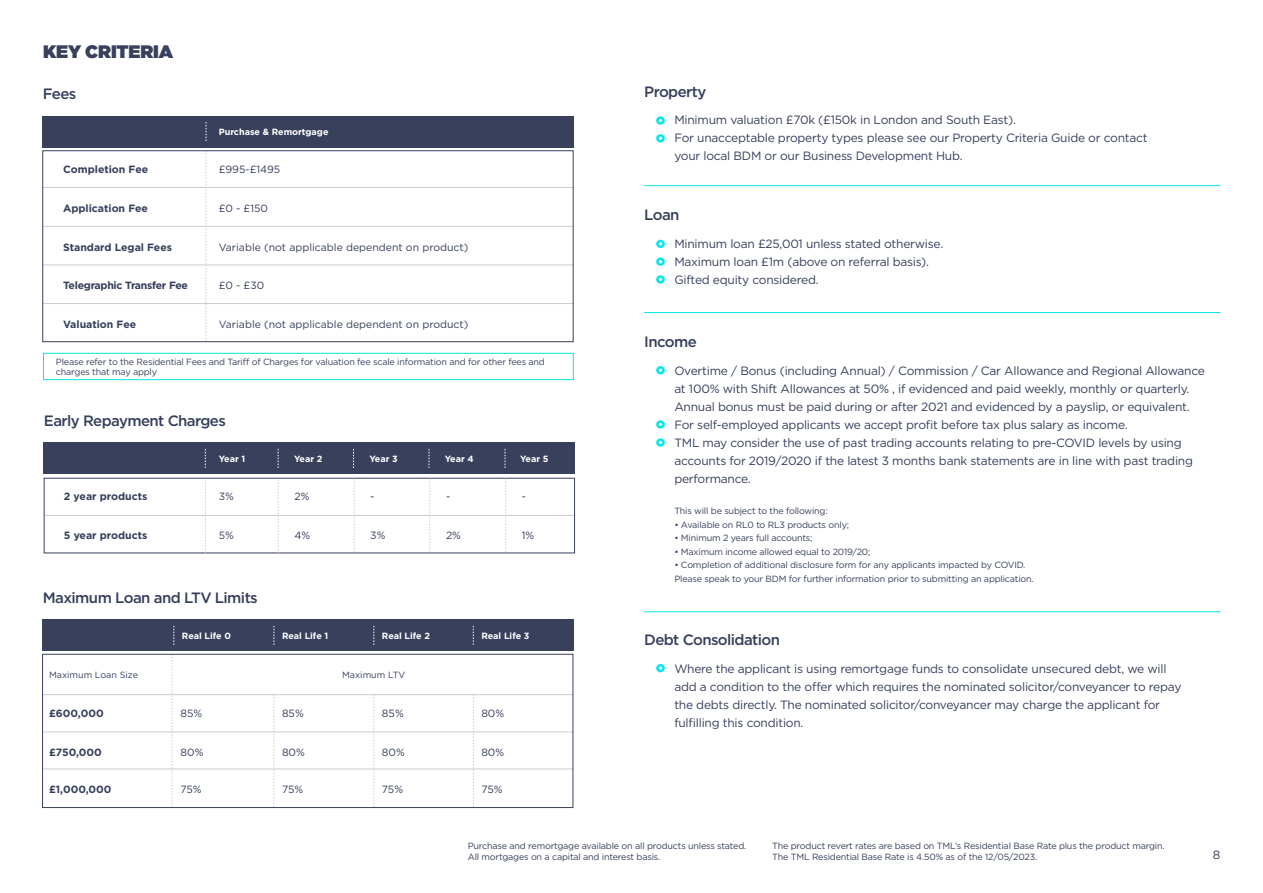
<style>
.page{position:relative;width:1263px;height:893px;background:#fff}
.page>*{position:absolute;margin:0;border:0;box-sizing:border-box;transform-origin:0 0}
.t1{font:18px "Gotham Ultra";letter-spacing:-.005em;color:#38405c}
.t2{font:500 15px "Gotham";letter-spacing:-.04em;color:#353f5b}
.t3{font:12px/18px "Gotham";letter-spacing:-.02em;color:#353f5b}
.t4{font:10.5px "Gotham";color:#353f5b}
.t5{font:700 10.5px "Gotham";color:#353f5b}
.t6{font:700 10.5px "Gotham";letter-spacing:-.025em;color:#353f5b}
.t7{font:9px/10.5px "Gotham";letter-spacing:-.02em;color:#353f5b}
.t8{font:9px/10.5px "Gotham";letter-spacing:-.02em;color:#38405c}
.t9{font:700 9px "Gotham";color:#fff}
.t10{font:9px "Gotham";color:#353f5b}
</style>
<div class="page">
<svg style="left:206px;top:153px;width:1px;height:186px"></svg>
<hr style="left:43px;top:187px;width:531px;height:1px;background:#cdcccc">
<hr style="left:43px;top:226px;width:531px;height:1px;background:#cdcccc">
<hr style="left:43px;top:265px;width:531px;height:1px;background:#cdcccc">
<hr style="left:43px;top:303px;width:531px;height:1px;background:#cdcccc">
<div style="left:43px;top:353px;width:530px;height:27px;border:1px solid #00e7ed"></div>
<div style="left:43px;top:151px;width:530px;height:191px;border:1px solid #38405c"></div>
<hr style="left:45px;top:515px;width:530px;height:1px;background:#cdcccc">
<div style="left:44px;top:478px;width:531px;height:75px;border:1px solid #38405c"></div>
<svg style="left:172px;top:657px;width:1px;height:147px"></svg>
<svg style="left:473px;top:695px;width:1px;height:110px"></svg>
<svg style="left:373px;top:695px;width:1px;height:109px"></svg>
<svg style="left:274px;top:695px;width:1px;height:109px"></svg>
<svg style="left:205px;top:480px;width:1px;height:73px"></svg>
<svg style="left:429px;top:478px;width:1px;height:74px"></svg>
<svg style="left:354px;top:478px;width:1px;height:74px"></svg>
<svg style="left:505px;top:478px;width:1px;height:74px"></svg>
<svg style="left:278px;top:480px;width:1px;height:73px"></svg>
<svg style="left:656px;top:240px;width:9px;height:8px"></svg>
<svg style="left:656px;top:664px;width:9px;height:8px"></svg>
<svg style="left:656px;top:116px;width:9px;height:9px"></svg>
<svg style="left:656px;top:257px;width:9px;height:9px"></svg>
<svg style="left:656px;top:134px;width:9px;height:8px"></svg>
<svg style="left:656px;top:275px;width:9px;height:9px"></svg>
<svg style="left:656px;top:366px;width:9px;height:8px"></svg>
<svg style="left:656px;top:420px;width:9px;height:9px"></svg>
<svg style="left:656px;top:438px;width:9px;height:9px"></svg>
<hr style="left:644px;top:185px;width:576px;height:1px;background:#00e7ed">
<hr style="left:644px;top:611px;width:576px;height:1px;background:#00e7ed">
<hr style="left:644px;top:312px;width:576px;height:1px;background:#00e7ed">
<div style="left:42px;top:116px;width:532px;height:32px;background:#38405c"></div>
<svg style="left:206px;top:122px;width:1px;height:19px"></svg>
<div style="left:43px;top:442px;width:532px;height:32px;background:#38405c"></div>
<svg style="left:278px;top:449px;width:1px;height:19px"></svg>
<svg style="left:353px;top:449px;width:1px;height:19px"></svg>
<svg style="left:429px;top:449px;width:1px;height:19px"></svg>
<svg style="left:505px;top:449px;width:1px;height:19px"></svg>
<svg style="left:205px;top:449px;width:1px;height:19px"></svg>
<div style="left:42px;top:619px;width:532px;height:32px;background:#38405c"></div>
<svg style="left:173px;top:626px;width:1px;height:19px"></svg>
<svg style="left:274px;top:626px;width:1px;height:19px"></svg>
<svg style="left:373px;top:626px;width:1px;height:19px"></svg>
<svg style="left:473px;top:626px;width:1px;height:19px"></svg>
<hr style="left:43px;top:732px;width:531px;height:1px;background:#cdcccc">
<hr style="left:43px;top:694px;width:531px;height:1px;background:#cdcccc">
<hr style="left:43px;top:769px;width:531px;height:1px;background:#cdcccc">
<div style="left:42px;top:654px;width:531px;height:154px;border:1px solid #38405c"></div>
<h1 class="t1" style="left:43px;top:41px;width:132px">KEY CRITERIA</h1>
<p class="t2" style="left:43px;top:84px;width:35px">Fees</p>
<p class="t9" style="left:219px;top:126px;width:111px">Purchase &amp; Remortgage</p>
<p class="t5" style="left:63px;top:163px;width:87px">Completion Fee</p>
<p class="t4" style="left:219px;top:163px;width:63px">£995-£1495</p>
<p class="t5" style="left:63px;top:201px;width:86px">Application Fee</p>
<p class="t4" style="left:219px;top:202px;width:51px">£0 - £150</p>
<p class="t5" style="left:63px;top:240px;width:110px">Standard Legal Fees</p>
<p class="t4" style="left:219px;top:240px;width:251px">Variable (not applicable dependent on product)</p>
<p class="t6" style="left:63px;top:279px;width:126px">Telegraphic Transfer Fee</p>
<p class="t4" style="left:219px;top:279px;width:47px">£0 - £30</p>
<p class="t5" style="left:63px;top:317px;width:75px">Valuation Fee</p>
<p class="t4" style="left:219px;top:318px;width:251px">Variable (not applicable dependent on product)</p>
<p class="t8" style="left:56px;top:356px;width:490px">Please refer to the Residential Fees and Tariff of Charges for valuation fee scale information and for other fees and charges that may apply</p>
<p class="t2" style="left:44px;top:411px;width:183px">Early Repayment Charges</p>
<p class="t5" style="left:64px;top:489px;width:85px">2 year products</p>
<p class="t5" style="left:64px;top:528px;width:85px">5 year products</p>
<p class="t9" style="left:219px;top:453px;width:28px">Year 1</p>
<p class="t9" style="left:294px;top:453px;width:30px">Year 2</p>
<p class="t9" style="left:369px;top:453px;width:30px">Year 3</p>
<p class="t9" style="left:445px;top:453px;width:30px">Year 4</p>
<p class="t9" style="left:520px;top:453px;width:30px">Year 5</p>
<p class="t4" style="left:219px;top:490px;width:17px">3%</p>
<p class="t4" style="left:219px;top:529px;width:17px">5%</p>
<p class="t4" style="left:294px;top:490px;width:17px">2%</p>
<p class="t4" style="left:294px;top:529px;width:17px">4%</p>
<p class="t4" style="left:370px;top:490px;width:6px">-</p>
<p class="t4" style="left:370px;top:529px;width:17px">3%</p>
<p class="t4" style="left:446px;top:490px;width:6px">-</p>
<p class="t4" style="left:446px;top:529px;width:17px">2%</p>
<p class="t4" style="left:522px;top:490px;width:6px">-</p>
<p class="t4" style="left:522px;top:529px;width:14px">1%</p>
<p class="t2" style="left:43px;top:587px;width:216px">Maximum Loan and LTV Limits</p>
<p class="t9" style="left:182px;top:630px;width:51px">Real Life 0</p>
<p class="t9" style="left:282px;top:630px;width:48px">Real Life 1</p>
<p class="t9" style="left:382px;top:630px;width:50px">Real Life 2</p>
<p class="t9" style="left:481px;top:630px;width:50px">Real Life 3</p>
<p class="t10" style="left:49px;top:669px;width:90px">Maximum Loan Size</p>
<p class="t10" style="left:342px;top:669px;width:65px">Maximum LTV</p>
<p class="t5" style="left:49px;top:706px;width:56px">£600,000</p>
<p class="t5" style="left:49px;top:745px;width:54px">£750,000</p>
<p class="t5" style="left:49px;top:782px;width:64px">£1,000,000</p>
<p class="t4" style="left:181px;top:707px;width:23px">85%</p>
<p class="t4" style="left:181px;top:746px;width:24px">80%</p>
<p class="t4" style="left:181px;top:782px;width:23px">75%</p>
<p class="t4" style="left:282px;top:707px;width:23px">85%</p>
<p class="t4" style="left:282px;top:746px;width:24px">80%</p>
<p class="t4" style="left:282px;top:782px;width:23px">75%</p>
<p class="t4" style="left:382px;top:707px;width:23px">85%</p>
<p class="t4" style="left:382px;top:746px;width:24px">80%</p>
<p class="t4" style="left:382px;top:782px;width:23px">75%</p>
<p class="t4" style="left:481px;top:707px;width:24px">80%</p>
<p class="t4" style="left:481px;top:746px;width:24px">80%</p>
<p class="t4" style="left:481px;top:782px;width:23px">75%</p>
<p class="t2" style="left:644px;top:82px;width:64px">Property</p>
<p class="t3" style="left:674px;top:111px;width:475px">Minimum valuation £70k (£150k in London and South East).<br>For unacceptable property types please see our Property Criteria Guide or contact your local BDM or our Business Development Hub.</p>
<p class="t2" style="left:644px;top:205px;width:37px">Loan</p>
<p class="t3" style="left:674px;top:234px;width:270px">Minimum loan £25,001 unless stated otherwise.<br>Maximum loan £1m (above on referral basis).<br>Gifted equity considered.</p>
<p class="t2" style="left:644px;top:332px;width:54px">Income</p>
<p class="t3" style="left:674px;top:361px;width:532px">Overtime / Bonus (including Annual) / Commission / Car Allowance and Regional Allowance at 100% with Shift Allowances at 50% , if evidenced and paid weekly, monthly or quarterly.<br>Annual bonus must be paid during or after 2021 and evidenced by a payslip, or equivalent.<br>For self-employed applicants we accept profit before tax plus salary as income.<br>TML may consider the use of past trading accounts relating to pre-COVID levels by using accounts for 2019/2020 if the latest 3 months bank statements are in line with past trading performance.</p>
<p class="t7" style="left:674px;top:505px;width:155px">This will be subject to the following:</p>
<p class="t7" style="left:674px;top:519px;width:176px">• Available on RL0 to RL3 products only;</p>
<p class="t7" style="left:674px;top:532px;width:140px">• Minimum 2 years full accounts;</p>
<p class="t7" style="left:674px;top:546px;width:198px">• Maximum income allowed equal to 2019/20;</p>
<p class="t7" style="left:674px;top:558px;width:361px;line-height:13.5px">• Completion of additional disclosure form for any applicants impacted by COVID.<br>Please speak to your BDM for further information prior to submitting an application.</p>
<p class="t2" style="left:644px;top:630px;width:137px">Debt Consolidation</p>
<p class="t3" style="left:674px;top:659px;width:509px">Where the applicant is using remortgage funds to consolidate unsecured debt, we will add a condition to the offer which requires the nominated solicitor/conveyancer to repay the debts directly. The nominated solicitor/conveyancer may charge the applicant for fulfilling this condition.</p>
<p class="t7" style="left:468px;top:841px;width:280px">Purchase and remortgage available on all products unless stated.<br>All mortgages on a capital and interest basis.</p>
<p class="t7" style="left:772px;top:841px;width:394px">The product revert rates are based on TML’s Residential Base Rate plus the product margin.<br>The TML Residential Base Rate is 4.50% as of the 12/05/2023.</p>
<p class="t3" style="left:1213px;top:845px;width:9px">8</p>
</div>
